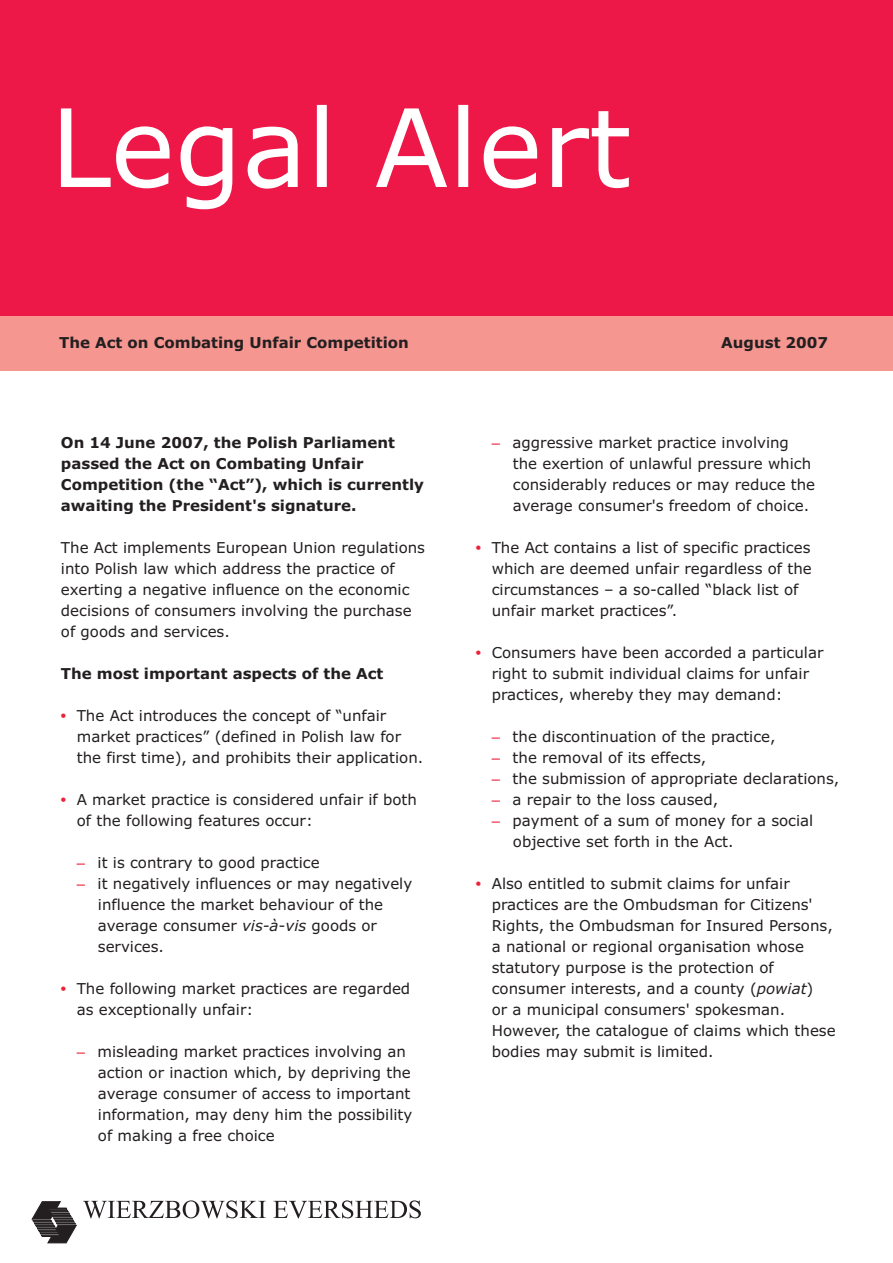
<style>
.page{position:relative;width:893px;height:1263px;background:#fff}
.page>*{position:absolute;margin:0;border:0;box-sizing:border-box;transform-origin:0 0}
.t1{font:15px/21px "Verdana";color:#231f20}
.t2{font:700 15px/21px "Verdana";color:#231f20}
.t3{font:15px/21px "Arial";color:#ed213a}
.t4{font:700 15px "Arial";color:#ed213a}
.s1{font-style:italic}
</style>
<div class="page">
<div style="left:0;top:0;width:893px;height:316px;background:#ed1748"></div>
<svg style="left:61px;top:105px;width:568px;height:104px"></svg>
<div style="left:0;top:316px;width:893px;height:55px;background:#f59690"></div>
<svg style="left:32px;top:1201px;width:45px;height:42px"></svg>
<svg style="left:83px;top:1200px;width:183px;height:18px"></svg>
<svg style="left:273px;top:1200px;width:148px;height:18px"></svg>
<p class="t2" style="left:59px;top:333px;width:351px">The Act on Combating Unfair Competition</p>
<p class="t2" style="left:721px;top:333px;width:109px">August 2007</p>
<p class="t2" style="left:61px;top:433px;width:364px">On 14 June 2007, the Polish Parliament passed the Act on Combating Unfair Competition (the “Act”), which is currently awaiting the President's signature.</p>
<p class="t1" style="left:61px;top:538px;width:366px">The Act implements European Union regulations into Polish law which address the practice of exerting a negative influence on the economic decisions of consumers involving the purchase of goods and services.</p>
<p class="t2" style="left:61px;top:664px;width:324px">The most important aspects of the Act</p>
<p class="t1" style="left:77px;top:706px;width:348px">The Act introduces the concept of “unfair market practices” (defined in Polish law for the first time), and prohibits their application.</p>
<p class="t1" style="left:77px;top:790px;width:342px">A market practice is considered unfair if both of the following features occur:</p>
<p class="t1" style="left:98px;top:853px;width:316px">it is contrary to good practice<br>it negatively influences or may negatively influence the market behaviour of the average consumer <span class="s1">vis-à-vis</span> goods or services.</p>
<p class="t1" style="left:77px;top:979px;width:335px">The following market practices are regarded as exceptionally unfair:</p>
<p class="t1" style="left:98px;top:1042px;width:316px">misleading market practices involving an action or inaction which, by depriving the average consumer of access to important information, may deny him the possibility of making a free choice</p>
<p class="t4" style="left:61px;top:710px;width:7px">•</p>
<p class="t4" style="left:61px;top:794px;width:7px">•</p>
<p class="t3" style="left:77px;top:853px;width:10px">– –</p>
<p class="t4" style="left:61px;top:983px;width:7px">•</p>
<p class="t3" style="left:77px;top:1042px;width:10px">–</p>
<p class="t4" style="left:476px;top:542px;width:7px">•</p>
<p class="t4" style="left:476px;top:647px;width:7px">•</p>
<p class="t4" style="left:476px;top:878px;width:7px">•</p>
<p class="t1" style="left:513px;top:433px;width:304px">aggressive market practice involving the exertion of unlawful pressure which considerably reduces or may reduce the average consumer's freedom of choice.</p>
<p class="t1" style="left:492px;top:538px;width:322px">The Act contains a list of specific practices which are deemed unfair regardless of the circumstances – a so-called “black list of unfair market practices”.</p>
<p class="t1" style="left:492px;top:643px;width:333px">Consumers have been accorded a particular right to submit individual claims for unfair practices, whereby they may demand:</p>
<p class="t1" style="left:513px;top:727px;width:328px">the discontinuation of the practice,<br>the removal of its effects,<br>the submission of appropriate declarations, a repair to the loss caused,<br>payment of a sum of money for a social objective set forth in the Act.</p>
<p class="t1" style="left:492px;top:874px;width:345px">Also entitled to submit claims for unfair practices are the Ombudsman for Citizens' Rights, the Ombudsman for Insured Persons, a national or regional organisation whose statutory purpose is the protection of consumer interests, and a county (<span class="s1">powiat</span>)<br>or a municipal consumers' spokesman.<br>However, the catalogue of claims which these bodies may submit is limited.</p>
<p class="t3" style="left:492px;top:433px;width:10px">–</p>
<p class="t3" style="left:492px;top:727px;width:10px;text-align:justify">– – – – –</p>
</div>
